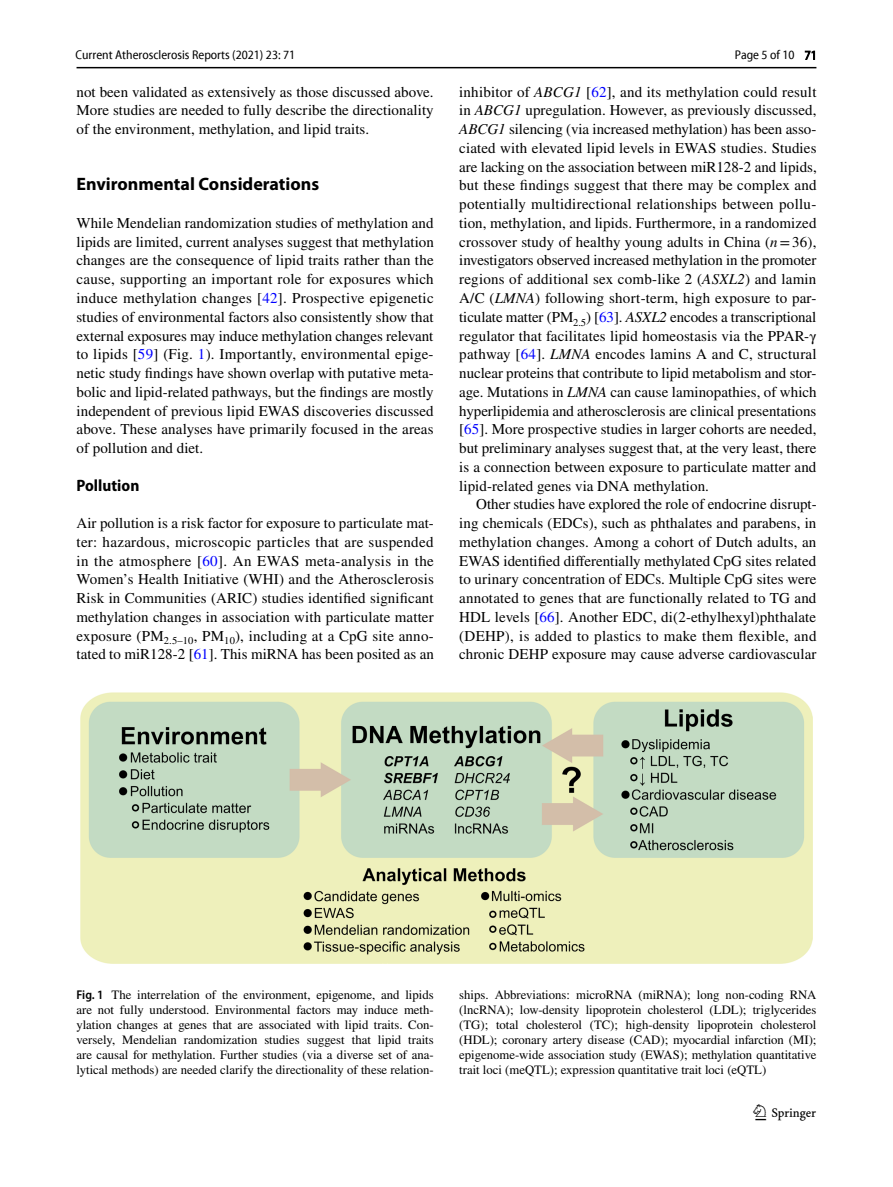
<style>
.page{position:relative;width:893px;height:1187px;background:#fff}
.page>*{position:absolute;margin:0;border:0;box-sizing:border-box;transform-origin:0 0}
.t1{font:22.5px "Springnew Regular 3";color:#000}
.t2{font:700 18px "Myriad Pro";color:#000}
.t3{font:700 semi-condensed 16.5px "Myriad Pro";color:#000}
.t4{font:15px/18.8px "STIX";letter-spacing:.005em;color:#000;text-align:justify}
.t5{font:12.75px/15px "STIX";color:#000;text-align:justify}
.t6{font:semi-condensed 12.75px "Myriad Pro Unic";color:#000}
.s1{color:#00f}
.s2{font-style:italic}
.s3{font-family:"Myriad Pro";font-weight:600;font-stretch:semi-condensed}
</style>
<div class="page">
<hr style="left:77px;top:67px;width:739px;height:1px;background:#000">
<img style="left:81px;top:692px;width:731px;height:271px">
<p class="t6" style="left:76px;top:50px;width:221px">Current Atherosclerosis Reports (2021) 23: 71</p>
<p class="t6" style="left:735px;top:50px;width:83px">Page 5 of 10 71</p>
<p class="t4" style="left:77px;top:83px;width:359px">not been validated as extensively as those discussed above.<br>More studies are needed to fully describe the directionality of the environment, methylation, and lipid traits.</p>
<p class="t2" style="left:77px;top:173px;width:244px">Environmental Considerations</p>
<p class="t4" style="left:77px;top:214px;width:359px">While Mendelian randomization studies of methylation and lipids are limited, current analyses suggest that methylation changes are the consequence of lipid traits rather than the cause, supporting an important role for exposures which induce methylation changes [<span class="s1">42</span>]. Prospective epigenetic studies of environmental factors also consistently show that external exposures may induce methylation changes relevant to lipids [<span class="s1">59</span>] (Fig. <span class="s1">1</span>). Importantly, environmental epige&shy;netic study findings have shown overlap with putative meta&shy;bolic and lipid-related pathways, but the findings are mostly independent of previous lipid EWAS discoveries discussed above. These analyses have primarily focused in the areas of pollution and diet.</p>
<p class="t3" style="left:77px;top:476px;width:64px">Pollution</p>
<p class="t4" style="left:77px;top:514px;width:359px">Air pollution is a risk factor for exposure to particulate mat&shy;ter: hazardous, microscopic particles that are suspended in the atmosphere [<span class="s1">60</span>]. An EWAS meta-analysis in the Women’s Health Initiative (WHI) and the Atherosclerosis Risk in Communities (ARIC) studies identified significant methylation changes in association with particulate matter exposure (PM<sub>2.5–10</sub>, PM<sub>10</sub>), including at a CpG site anno&shy;tated to miR128-2 [<span class="s1">61</span>]. This miRNA has been posited as an</p>
<p class="t4" style="left:459px;top:83px;width:359px">inhibitor of <span class="s2">ABCG1</span> [<span class="s1">62</span>], and its methylation could result in <span class="s2">ABCG1</span> upregulation. However, as previously discussed, <span class="s2">ABCG1</span> silencing (via increased methylation) has been asso&shy;ciated with elevated lipid levels in EWAS studies. Studies are lacking on the association between miR128-2 and lipids, but these findings suggest that there may be complex and potentially multidirectional relationships between pollu&shy;tion, methylation, and lipids. Furthermore, in a randomized crossover study of healthy young adults in China (<span class="s2">n</span>=36), investigators observed increased methylation in the promoter regions of additional sex comb-like 2 (<span class="s2">ASXL2</span>) and lamin A/C (<span class="s2">LMNA</span>) following short-term, high exposure to par&shy;ticulate matter (PM<sub>2.5</sub>) [<span class="s1">63</span>]. <span class="s2">ASXL2</span> encodes a transcriptional regulator that facilitates lipid homeostasis via the PPAR-γ pathway [<span class="s1">64</span>]. <span class="s2">LMNA</span> encodes lamins A and C, structural nuclear proteins that contribute to lipid metabolism and stor&shy;age. Mutations in <span class="s2">LMNA</span> can cause laminopathies, of which hyperlipidemia and atherosclerosis are clinical presentations [<span class="s1">65</span>]. More prospective studies in larger cohorts are needed, but preliminary analyses suggest that, at the very least, there is a connection between exposure to particulate matter and lipid-related genes via DNA methylation.</p>
<p class="t4" style="left:459px;top:496px;width:359px;text-indent:17px">Other studies have explored the role of endocrine disrupt&shy;ing chemicals (EDCs), such as phthalates and parabens, in methylation changes. Among a cohort of Dutch adults, an EWAS identified differentially methylated CpG sites related to urinary concentration of EDCs. Multiple CpG sites were annotated to genes that are functionally related to TG and HDL levels [<span class="s1">66</span>]. Another EDC, di(2-ethylhexyl)phthalate (DEHP), is added to plastics to make them flexible, and chronic DEHP exposure may cause adverse cardiovascular</p>
<p class="t5" style="left:77px;top:987px;width:359px"><span class="s3">Fig. 1</span> The interrelation of the environment, epigenome, and lipids are not fully understood. Environmental factors may induce meth&shy;ylation changes at genes that are associated with lipid traits. Con&shy;versely, Mendelian randomization studies suggest that lipid traits are causal for methylation. Further studies (via a diverse set of ana&shy;lytical methods) are needed clarify the directionality of these relation-</p>
<p class="t5" style="left:459px;top:987px;width:359px">ships. Abbreviations: microRNA (miRNA); long non-coding RNA (lncRNA); low-density lipoprotein cholesterol (LDL); triglycerides (TG); total cholesterol (TC); high-density lipoprotein cholesterol (HDL); coronary artery disease (CAD); myocardial infarction (MI); epigenome-wide association study (EWAS); methylation quantitative trait loci (meQTL); expression quantitative trait loci (eQTL)</p>
<h1 class="t1" style="left:755px;top:1104px;width:62px">1 3</h1>
</div>
